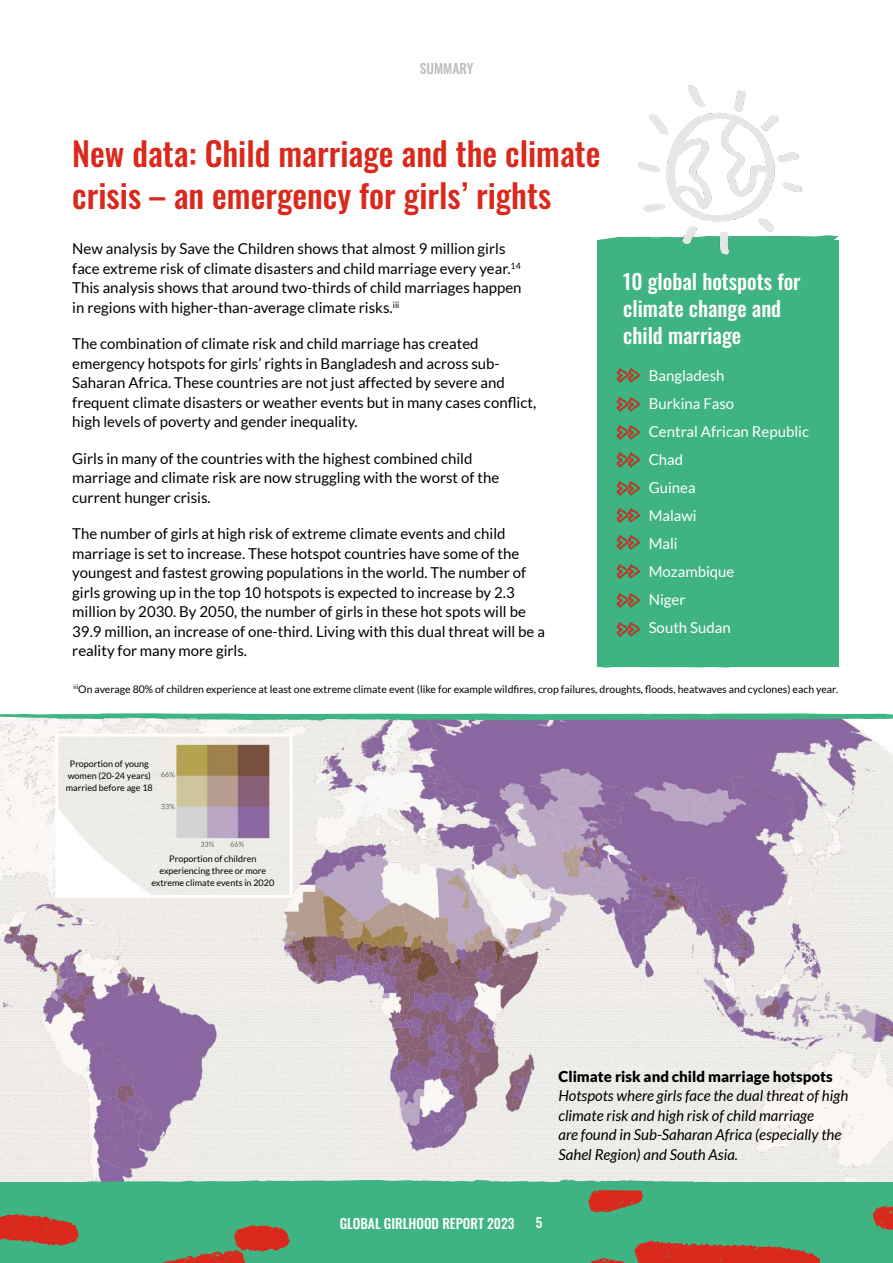
<style>
.page{position:relative;width:893px;height:1263px;background:#fff}
.page>*{position:absolute;margin:0;border:0;box-sizing:border-box;transform-origin:0 0}
.t1{font:33px/42px "Oswald";color:#da291c}
.t2{font:21px/27px "Oswald";color:#fff}
.t3{font:15px/19.5px "Lato";color:#000}
.t4{font:italic 15px/19.5px "Lato";color:#000}
.t5{font:15px/28px "Lato";color:#fff}
.t6{font:900 15px "Lato";color:#000}
.t7{font:13.5px "Oswald";color:#fff}
.t8{font:13.5px "Oswald";color:#bdbdbc}
.t9{font:10.5px "Lato";color:#000}
.t10{font:9px/12px "Lato";color:#000;text-align:center}
</style>
<div class="page">
<img style="left:0;top:1191px;width:893px;height:72px">
<img style="left:0;top:721px;width:893px;height:458px">
<div style="left:598px;top:240px;width:241px;height:426px;background:#3fb482"></div>
<svg style="left:0;top:1179px;width:893px;height:12px;background:#60bd95"></svg>
<svg style="left:597px;top:656px;width:242px;height:12px"></svg>
<img style="left:597px;top:85px;width:242px;height:177px">
<img style="left:616px;top:368px;width:24px;height:15px">
<img style="left:616px;top:397px;width:24px;height:15px">
<img style="left:616px;top:425px;width:24px;height:15px">
<img style="left:616px;top:452px;width:24px;height:15px">
<img style="left:616px;top:481px;width:24px;height:15px">
<img style="left:616px;top:508px;width:24px;height:15px">
<img style="left:616px;top:535px;width:24px;height:15px">
<img style="left:616px;top:564px;width:24px;height:15px">
<img style="left:616px;top:593px;width:24px;height:15px">
<img style="left:616px;top:622px;width:24px;height:15px">
<svg style="left:0;top:713px;width:893px;height:8px;background:#71bda0"></svg>
<img style="left:59px;top:737px;width:230px;height:157px">
<div style="left:55px;top:733px;width:238px;height:165px;border:3px solid #fff"></div>
<p class="t8" style="left:420px;top:57px;width:55px">SUMMARY</p>
<h1 class="t1" style="left:72px;top:129px;width:530px">New data: Child marriage and the climate crisis – an emergency for girls’ rights</h1>
<p class="t3" style="left:72px;top:239px;width:451px">New analysis by Save the Children shows that almost 9 million girls face extreme risk of climate disasters and child marriage every year.<sup>14<br></sup>This analysis shows that around two-thirds of child marriages happen in regions with higher-than-average climate risks.<sup>iii</sup></p>
<p class="t3" style="left:72px;top:334px;width:465px">The combination of climate risk and child marriage has created emergency hotspots for girls’ rights in Bangladesh and across sub-Saharan Africa. These countries are not just affected by severe and frequent climate disasters or weather events but in many cases conflict, high levels of poverty and gender inequality.</p>
<p class="t3" style="left:72px;top:448px;width:428px">Girls in many of the countries with the highest combined child marriage and climate risk are now struggling with the worst of the current hunger crisis.</p>
<p class="t3" style="left:72px;top:524px;width:474px">The number of girls at high risk of extreme climate events and child marriage is set to increase. These hotspot countries have some of the youngest and fastest growing populations in the world. The number of girls growing up in the top 10 hotspots is expected to increase by 2.3 million by 2030. By 2050, the number of girls in these hot spots will be 39.9 million, an increase of one-third. Living with this dual threat will be a reality for many more girls.</p>
<h2 class="t2" style="left:623px;top:266px;width:179px">10 global hotspots for climate change and child marriage</h2>
<p class="t5" style="left:649px;top:361px;width:162px">Bangladesh<br>Burkina Faso<br>Central African Republic<br>Chad<br>Guinea<br>Malawi<br>Mali<br>Mozambique<br>Niger<br>South Sudan</p>
<p class="t9" style="left:74px;top:683px;width:766px"><sup>iii</sup>On average 80% of children experience at least one extreme climate event (like for example wildfires, crop failures, droughts, floods, heatwaves and cyclones) each year.</p>
<p class="t10" style="left:66px;top:757px;width:88px">Proportion of young women (20-24 years) married before age 18</p>
<p class="t10" style="left:151px;top:853px;width:124px">Proportion of children experiencing three or more extreme climate events in 2020</p>
<p class="t6" style="left:558px;top:1067px;width:276px">Climate risk and child marriage hotspots</p>
<p class="t4" style="left:558px;top:1086px;width:291px">Hotspots where girls face the dual threat of high climate risk and high risk of child marriage<br>are found in Sub-Saharan Africa (especially the Sahel Region) and South Asia.</p>
<p class="t7" style="left:536px;top:1210px;width:9px">6</p>
<p class="t7" style="left:340px;top:1211px;width:176px">GLOBAL GIRLHOOD REPORT 2023</p>
<p class="t7" style="left:536px;top:1210px;width:8px">5</p>
</div>
